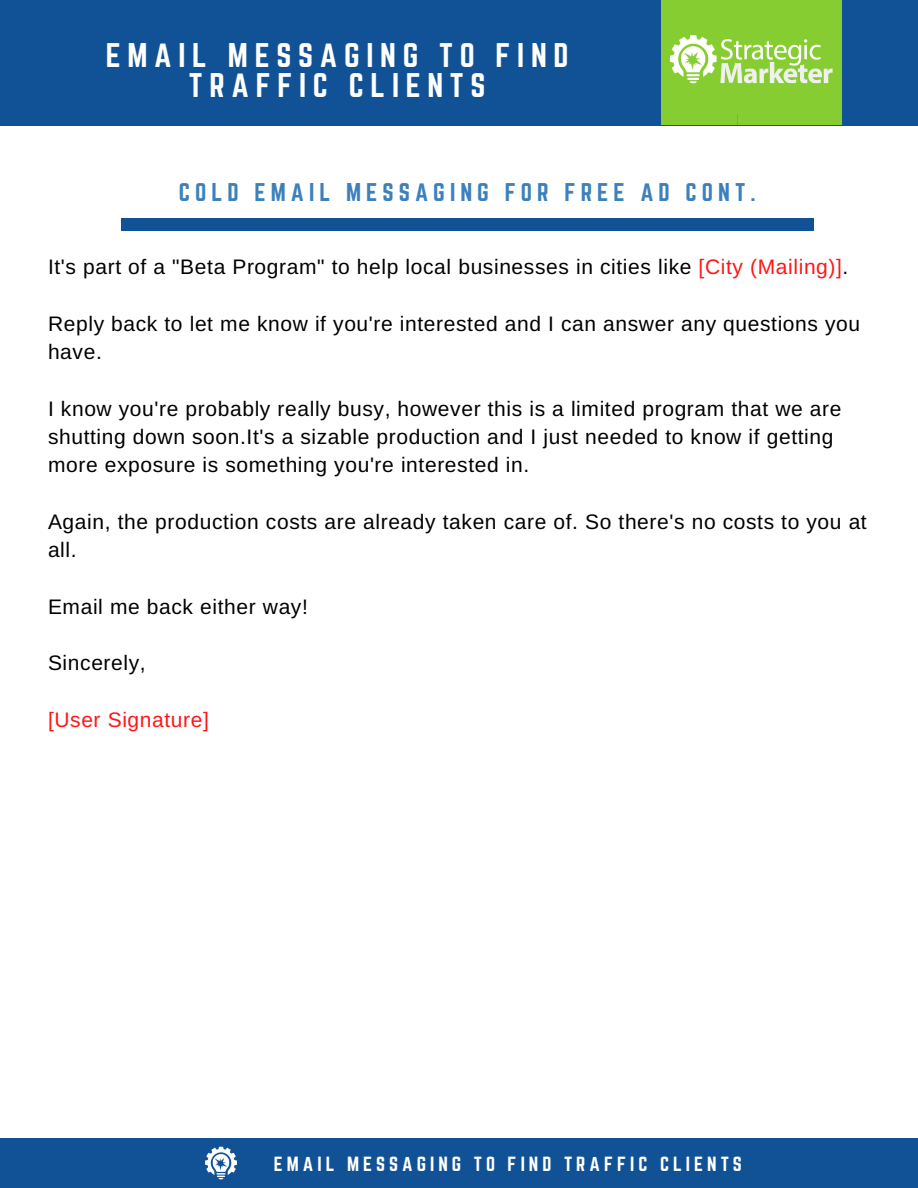
<style>
.page{position:relative;width:918px;height:1188px;background:#fff}
.page>*{position:absolute;margin:0;border:0;box-sizing:border-box;transform-origin:0 0}
.t1{font:30px/30.3px "Norwester";letter-spacing:.225em;color:#fff;text-align:center}
.t2{font:22.5px "Norwester";letter-spacing:.225em;color:#3c80bc}
.t3{font:21px/28.3px "Arimo";letter-spacing:.03em;color:#000}
.t4{font:21px "Arimo";letter-spacing:.03em;color:#ff1616}
.t5{font:18px "Norwester";letter-spacing:.225em;color:#fff}
.s1{color:#ff1616}
</style>
<div class="page">
<div style="left:121px;top:218px;width:693px;height:13px;background:#115296"></div>
<div style="left:0;top:1139px;width:918px;height:49px;background:#115296"></div>
<img style="left:205px;top:1146px;width:32px;height:34px">
<div style="left:0;top:0;width:918px;height:125px;background:#115296"></div>
<div style="left:662px;top:0;width:180px;height:114px;background:#86cd31"></div>
<div style="left:662px;top:114px;width:180px;height:10px;background:#86cd31"></div>
<img style="left:669px;top:35px;width:164px;height:49px">
<h1 class="t1" style="left:106px;top:41px;width:464px">EMAIL MESSAGING TO FIND<br>TRAFFIC CLIENTS</h1>
<p class="t2" style="left:179px;top:181px;width:578px">COLD EMAIL MESSAGING FOR FREE AD CONT.</p>
<p class="t3" style="left:48px;top:253px;width:802px">It's part of a "Beta Program" to help local businesses in cities like <span class="s1">[City (Mailing)]</span>.</p>
<p class="t3" style="left:48px;top:309px;width:814px">Reply back to let me know if you're interested and I can answer any questions you have.</p>
<p class="t3" style="left:48px;top:394px;width:795px">I know you're probably really busy, however this is a limited program that we are shutting down soon.It's a sizable production and I just needed to know if getting more exposure is something you're interested in.</p>
<p class="t3" style="left:48px;top:507px;width:820px">Again, the production costs are already taken care of. So there's no costs to you at all.</p>
<p class="t3" style="left:48px;top:592px;width:261px">Email me back either way!</p>
<p class="t3" style="left:48px;top:649px;width:99px">Sincerely,</p>
<p class="t4" style="left:48px;top:708px;width:162px">[User Signature]</p>
<p class="t5" style="left:274px;top:1155px;width:470px">EMAIL MESSAGING TO FIND TRAFFIC CLIENTS</p>
</div>
